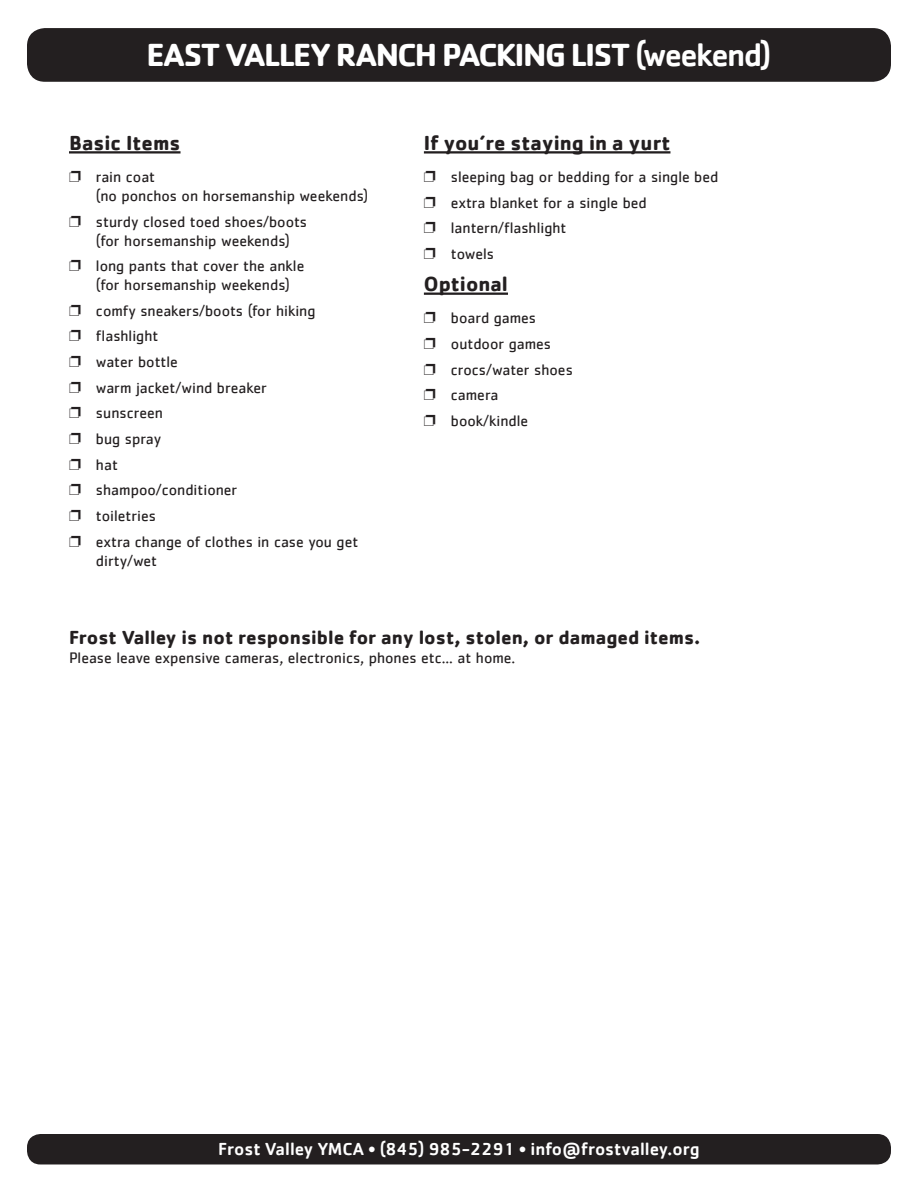
<style>
.page{position:relative;width:918px;height:1188px;background:#fff}
.page>*{position:absolute;margin:0;border:0;box-sizing:border-box;transform-origin:0 0}
.t1{font:700 33px "Cachet";letter-spacing:-.045em;color:#fff}
.t2{font:700 21px "Cachet";color:#231f20}
.t3{font:700 19.5px "Cachet";color:#231f20}
.t4{font:500 18px "Cachet";color:#fff}
.t5{font:15.75px/25.7px "Cachet";color:#231f20}
.s1{font-weight:500}
</style>
<div class="page">
<hr style="left:69px;top:151px;width:112px;height:3px;background:#231f20">
<hr style="left:424px;top:151px;width:246px;height:3px;background:#231f20">
<hr style="left:424px;top:293px;width:84px;height:2px;background:#231f20">
<div style="left:27px;top:28px;width:864px;height:54px;background:#231f20;border-radius:18px"></div>
<div style="left:27px;top:1134px;width:864px;height:30px;background:#231f20;border-radius:14px"></div>
<h1 class="t1" style="left:146px;top:33px;width:627px">EAST VALLEY RANCH PACKING LIST <span class="s1">(weekend)</span></h1>
<h2 class="t2" style="left:69px;top:129px;width:113px">Basic Items</h2>
<p class="t5" style="left:96px;top:167px;width:274px;line-height:18.9px;text-indent:-27px">❐ rain coat<br>(no ponchos on horsemanship weekends)</p>
<p class="t5" style="left:96px;top:212px;width:213px;line-height:18.9px;text-indent:-27px">❐ sturdy closed toed shoes/boots (for horsemanship weekends)</p>
<p class="t5" style="left:96px;top:256px;width:210px;line-height:18.9px;text-indent:-27px">❐ long pants that cover the ankle (for horsemanship weekends)</p>
<p class="t5" style="left:69px;top:297px;width:291px">❐ comfy sneakers/boots (for hiking<br>❐ flashlight<br>❐ water bottle<br>❐ warm jacket/wind breaker<br>❐ sunscreen<br>❐ bug spray<br>❐ hat<br>❐ shampoo/conditioner<br>❐ toiletries<br>❐ extra change of clothes in case you get</p>
<p class="t5" style="left:96px;top:547px;width:63px">dirty/wet</p>
<h2 class="t2" style="left:424px;top:129px;width:248px">If you’re staying in a yurt</h2>
<p class="t5" style="left:424px;top:164px;width:296px">❐ sleeping bag or bedding for a single bed ❐ extra blanket for a single bed<br>❐ lantern/flashlight<br>❐ towels</p>
<h2 class="t2" style="left:424px;top:270px;width:86px">Optional</h2>
<p class="t5" style="left:424px;top:305px;width:150px">❐ board games<br>❐ outdoor games<br>❐ crocs/water shoes ❐ camera<br>❐ book/kindle</p>
<p class="t3" style="left:69px;top:625px;width:633px">Frost Valley is not responsible for any lost, stolen, or damaged items.</p>
<p class="t5" style="left:69px;top:645px;width:448px">Please leave expensive cameras, electronics, phones etc... at home.</p>
<p class="t4" style="left:218px;top:1138px;width:483px">Frost Valley YMCA • (845) 985-2291 • info@frostvalley.org</p>
</div>
